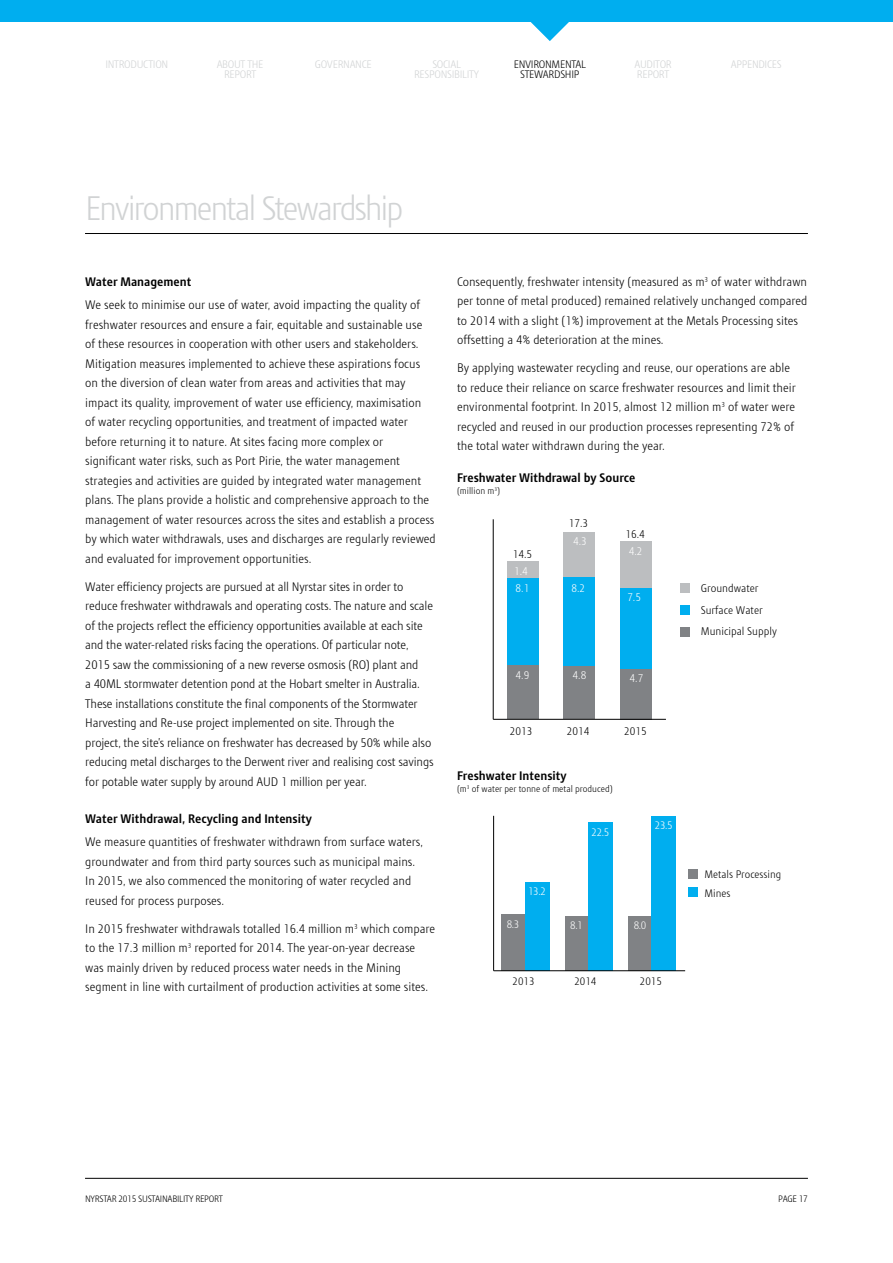
<style>
.page{position:relative;width:893px;height:1263px;background:#fff}
.page>*{position:absolute;margin:0;border:0;box-sizing:border-box;transform-origin:0 0}
.t1{font:300 33px "Modena";letter-spacing:-.065em;color:#d1d3d4}
.t2{font:300 12px/19.5px "Modena";color:#000}
.t3{font:700 12px "Modena";color:#000}
.t4{font:300 10.8px/21.5px "Modena";color:#000}
.t5{font:300 10.8px/16.8px "Modena";color:#fff}
.t6{font:300 10.5px/10.5px "Modena";letter-spacing:-.03em;color:#d1d3d4;text-align:center}
.t7{font:300 10.5px/19.5px "Modena";color:#000}
.t8{font:300 10.5px/10.5px "Modena";letter-spacing:-.03em;color:#000;text-align:center}
.t9{font:300 10.5px "Modena";color:#fff}
.t10{font:300 9px "Modena";color:#000}
.t11{font:300 9px "Modena";letter-spacing:-.025em;color:#000}
</style>
<div class="page">
<hr style="left:85px;top:1178px;width:723px;height:1px;background:#000">
<hr style="left:85px;top:233px;width:723px;height:1px;background:#000">
<svg style="left:527px;top:21px;width:46px;height:20px"></svg>
<div style="left:0;top:0;width:893px;height:21px;background:#00aeef"></div>
<div style="left:507px;top:577px;width:31px;height:142px;background:#00aeef"></div>
<div style="left:507px;top:561px;width:31px;height:17px;background:#bcbec0"></div>
<div style="left:563px;top:532px;width:32px;height:52px;background:#bcbec0"></div>
<div style="left:620px;top:587px;width:32px;height:132px;background:#00aeef"></div>
<div style="left:620px;top:541px;width:32px;height:47px;background:#bcbec0"></div>
<div style="left:507px;top:665px;width:31px;height:54px;background:#808285"></div>
<div style="left:563px;top:665px;width:32px;height:54px;background:#808285"></div>
<div style="left:620px;top:669px;width:32px;height:50px;background:#808285"></div>
<div style="left:563px;top:577px;width:32px;height:88px;background:#00aeef"></div>
<div style="left:680px;top:583px;width:9px;height:10px;background:#bcbec0"></div>
<div style="left:680px;top:605px;width:9px;height:10px;background:#00aeef"></div>
<div style="left:680px;top:627px;width:9px;height:10px;background:#808285"></div>
<hr style="left:493px;top:519px;width:1px;height:200px;background:#000">
<hr style="left:493px;top:719px;width:173px;height:1px;background:#000">
<div style="left:501px;top:914px;width:24px;height:57px;background:#808285"></div>
<div style="left:525px;top:882px;width:24px;height:89px;background:#00aeef"></div>
<div style="left:565px;top:916px;width:23px;height:55px;background:#808285"></div>
<div style="left:588px;top:822px;width:24px;height:149px;background:#00aeef"></div>
<div style="left:628px;top:916px;width:24px;height:55px;background:#808285"></div>
<div style="left:652px;top:816px;width:24px;height:155px;background:#00aeef"></div>
<div style="left:688px;top:869px;width:10px;height:10px;background:#808285"></div>
<div style="left:688px;top:887px;width:10px;height:10px;background:#00aeef"></div>
<hr style="left:493px;top:816px;width:1px;height:155px;background:#000">
<hr style="left:494px;top:970px;width:191px;height:1px;background:#000">
<p class="t6" style="left:105px;top:59px;width:64px">INTRODUCTION</p>
<p class="t6" style="left:217px;top:59px;width:48px">ABOUT THE<br>REPORT</p>
<p class="t6" style="left:315px;top:59px;width:58px">GOVERNANCE</p>
<p class="t6" style="left:414px;top:59px;width:66px">SOCIAL<br>RESPONSIBILITY</p>
<p class="t8" style="left:514px;top:59px;width:74px">ENVIRONMENTAL<br>STEWARDSHIP</p>
<p class="t6" style="left:634px;top:59px;width:39px;text-align:left">AUDITOR<br>REPORT</p>
<p class="t6" style="left:731px;top:59px;width:52px">APPENDICES</p>
<h1 class="t1" style="left:85px;top:188px;width:320px">Environmental Stewardship</h1>
<p class="t3" style="left:85px;top:274px;width:108px">Water Management</p>
<p class="t2" style="left:85px;top:295px;width:352px">We seek to minimise our use of water, avoid impacting the quality of freshwater resources and ensure a fair, equitable and sustainable use<br>of these resources in cooperation with other users and stakeholders.<br>Mitigation measures implemented to achieve these aspirations focus on the diversion of clean water from areas and activities that may impact its quality, improvement of water use efficiency, maximisation<br>of water recycling opportunities, and treatment of impacted water before returning it to nature. At sites facing more complex or significant water risks, such as Port Pirie, the water management strategies and activities are guided by integrated water management plans. The plans provide a holistic and comprehensive approach to the management of water resources across the sites and establish a process by which water withdrawals, uses and discharges are regularly reviewed and evaluated for improvement opportunities.</p>
<p class="t2" style="left:85px;top:577px;width:350px">Water efficiency projects are pursued at all Nyrstar sites in order to reduce freshwater withdrawals and operating costs. The nature and scale of the projects reflect the efficiency opportunities available at each site and the water-related risks facing the operations. Of particular note, 2015 saw the commissioning of a new reverse osmosis (RO) plant and<br>a 40ML stormwater detention pond at the Hobart smelter in Australia.<br>These installations constitute the final components of the Stormwater Harvesting and Re-use project implemented on site. Through the<br>project, the site’s reliance on freshwater has decreased by 50% while also reducing metal discharges to the Derwent river and realising cost savings for potable water supply by around AUD 1 million per year.</p>
<p class="t3" style="left:85px;top:811px;width:228px">Water Withdrawal, Recycling and Intensity</p>
<p class="t2" style="left:85px;top:832px;width:339px">We measure quantities of freshwater withdrawn from surface waters, groundwater and from third party sources such as municipal mains.<br>In 2015, we also commenced the monitoring of water recycled and reused for process purposes.</p>
<p class="t2" style="left:85px;top:919px;width:351px">In 2015 freshwater withdrawals totalled 16.4 million m<sup>3</sup> which compare to the 17.3 million m<sup>3</sup> reported for 2014. The year-on-year decrease was mainly driven by reduced process water needs in the Mining segment in line with curtailment of production activities at some sites.</p>
<p class="t2" style="left:457px;top:272px;width:352px">Consequently, freshwater intensity (measured as m<sup>3</sup> of water withdrawn per tonne of metal produced) remained relatively unchanged compared to 2014 with a slight (1%) improvement at the Metals Processing sites offsetting a 4% deterioration at the mines.</p>
<p class="t2" style="left:457px;top:358px;width:340px">By applying wastewater recycling and reuse, our operations are able to reduce their reliance on scarce freshwater resources and limit their environmental footprint. In 2015, almost 12 million m<sup>3</sup> of water were recycled and reused in our production processes representing 72% of the total water withdrawn during the year.</p>
<p class="t3" style="left:457px;top:471px;width:180px">Freshwater Withdrawal by Source</p>
<p class="t10" style="left:457px;top:485px;width:45px">(million m<sup>3</sup>)</p>
<p class="t4" style="left:513px;top:543px;width:21px">14.5</p>
<p class="t5" style="left:514px;top:563px;width:17px">1.4<br>8.1</p>
<p class="t4" style="left:569px;top:512px;width:21px">17.3</p>
<p class="t5" style="left:573px;top:533px;width:15px">4.3</p>
<p class="t5" style="left:571px;top:580px;width:15px">8.2</p>
<p class="t4" style="left:625px;top:523px;width:21px">16.4</p>
<p class="t5" style="left:629px;top:543px;width:15px">4.2</p>
<p class="t5" style="left:627px;top:589px;width:15px">7.5</p>
<p class="t5" style="left:516px;top:667px;width:15px">4.9</p>
<p class="t5" style="left:573px;top:667px;width:15px">4.8</p>
<p class="t5" style="left:630px;top:670px;width:15px">4.7</p>
<p class="t4" style="left:510px;top:720px;width:24px">2013</p>
<p class="t4" style="left:567px;top:720px;width:24px">2014</p>
<p class="t4" style="left:624px;top:720px;width:24px">2015</p>
<p class="t3" style="left:457px;top:768px;width:111px">Freshwater Intensity</p>
<p class="t10" style="left:457px;top:783px;width:157px">(m<sup>3</sup> of water per tonne of metal produced)</p>
<p class="t9" style="left:592px;top:826px;width:19px">22.5</p>
<p class="t9" style="left:655px;top:818px;width:19px">23.5</p>
<p class="t9" style="left:528px;top:884px;width:19px">13.2</p>
<p class="t9" style="left:507px;top:917px;width:14px">8.3</p>
<p class="t9" style="left:570px;top:919px;width:14px">8.1</p>
<p class="t9" style="left:634px;top:919px;width:14px">8.0</p>
<p class="t7" style="left:512px;top:971px;width:24px">2013</p>
<p class="t7" style="left:574px;top:971px;width:24px">2014</p>
<p class="t7" style="left:640px;top:971px;width:24px">2015</p>
<p class="t4" style="left:701px;top:577px;width:59px">Groundwater</p>
<p class="t4" style="left:701px;top:599px;width:78px">Surface Water<br>Municipal Supply</p>
<p class="t7" style="left:704px;top:864px;width:78px">Metals Processing<br>Mines</p>
<p class="t11" style="left:85px;top:1193px;width:139px">NYRSTAR 2015 SUSTAINABILITY REPORT</p>
<p class="t11" style="left:778px;top:1193px;width:31px">PAGE 17</p>
</div>
